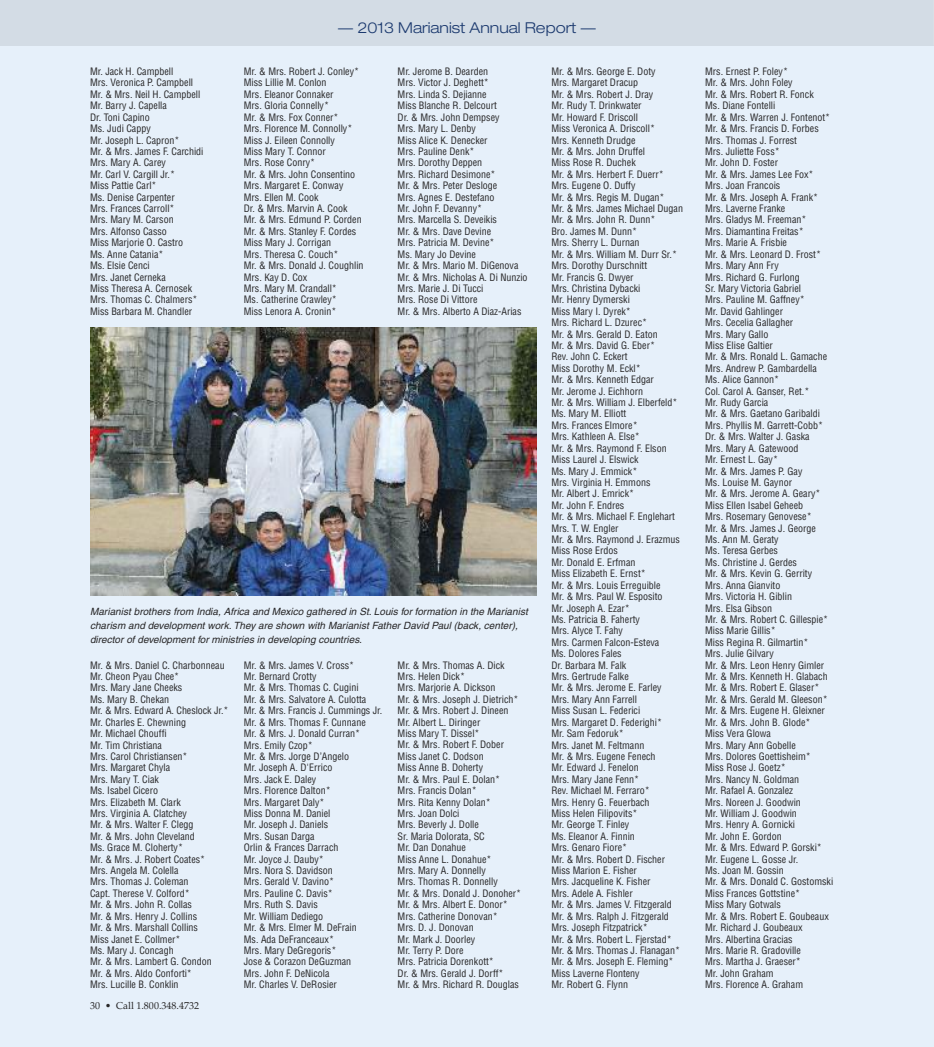
<style>
.page{position:relative;width:934px;height:1047px;background:#fff}
.page>*{position:absolute;margin:0;border:0;box-sizing:border-box;transform-origin:0 0}
.t1{font:300 expanded 15px "Helvetica Neue";color:#1c3a6f}
.t2{font:condensed 10px/11.4px "Helvetica";color:#272627}
.t3{font:italic 10px/13.8px "Helvetica";letter-spacing:.005em;color:#272627}
.t4{font:10px "Palatino";color:#272627}
</style>
<div class="page">
<div style="left:0;top:0;width:934px;height:1046px;background:#e6f0fa"></div>
<div style="left:0;top:0;width:934px;height:45px;background:#d3dce5"></div>
<img style="left:90px;top:327px;width:446px;height:268px">
<h1 class="t1" style="left:338px;top:23px;width:259px">— 2013 Marianist Annual Report —</h1>
<p class="t2" style="left:90px;top:66px;width:115px">Mr. Jack H. Campbell<br>Mrs. Veronica P. Campbell<br>Mr. &amp; Mrs. Neil H. Campbell<br>Mr. Barry J. Capella<br>Dr. Toni Capino<br>Ms. Judi Cappy<br>Mr. Joseph L. Capron*<br>Mr. &amp; Mrs. James F. Carchidi<br>Mrs. Mary A. Carey<br>Mr. Carl V. Cargill Jr.*<br>Miss Pattie Carl*<br>Ms. Denise Carpenter<br>Mrs. Frances Carroll*<br>Mrs. Mary M. Carson<br>Mrs. Alfonso Casso<br>Miss Marjorie O. Castro<br>Ms. Anne Catania*<br>Ms. Elsie Cenci<br>Mrs. Janet Cerneka<br>Miss Theresa A. Cernosek<br>Mrs. Thomas C. Chalmers*<br>Miss Barbara M. Chandler</p>
<p class="t2" style="left:244px;top:66px;width:121px">Mr. &amp; Mrs. Robert J. Conley*<br>Miss Lillie M. Conlon<br>Mrs. Eleanor Connaker<br>Mrs. Gloria Connelly*<br>Mr. &amp; Mrs. Fox Conner*<br>Mrs. Florence M. Connolly*<br>Miss J. Eileen Connolly<br>Miss Mary T. Connor<br>Mrs. Rose Conry*<br>Mr. &amp; Mrs. John Consentino<br>Mrs. Margaret E. Conway<br>Mrs. Ellen M. Cook<br>Dr. &amp; Mrs. Marvin A. Cook<br>Mr. &amp; Mrs. Edmund P. Corden<br>Mr. &amp; Mrs. Stanley F. Cordes<br>Miss Mary J. Corrigan<br>Mrs. Theresa C. Couch*<br>Mr. &amp; Mrs. Donald J. Coughlin<br>Mrs. Kay D. Cox<br>Mrs. Mary M. Crandall*<br>Ms. Catherine Crawley*<br>Miss Lenora A. Cronin*</p>
<p class="t2" style="left:397px;top:66px;width:131px">Mr. Jerome B. Dearden<br>Mrs. Victor J. Deghett*<br>Mrs. Linda S. Dejianne<br>Miss Blanche R. Delcourt<br>Dr. &amp; Mrs. John Dempsey<br>Mrs. Mary L. Denby<br>Miss Alice K. Denecker<br>Mrs. Pauline Denk*<br>Mrs. Dorothy Deppen<br>Mrs. Richard Desimone*<br>Mr. &amp; Mrs. Peter Desloge<br>Mrs. Agnes E. Destefano<br>Mr. John F. Devanny*<br>Mrs. Marcella S. Deveikis<br>Mr. &amp; Mrs. Dave Devine<br>Mrs. Patricia M. Devine*<br>Ms. Mary Jo Devine<br>Mr. &amp; Mrs. Mario M. DiGenova<br>Mr. &amp; Mrs. Nicholas A. Di Nunzio<br>Mrs. Marie J. Di Tucci<br>Mrs. Rose Di Vittore<br>Mr. &amp; Mrs. Alberto A Diaz-Arias</p>
<p class="t3" style="left:90px;top:605px;width:439px">Marianist brothers from India, Africa and Mexico gathered in St. Louis for formation in the Marianist charism and development work. They are shown with Marianist Father David Paul (back, center), director of development for ministries in developing countries.</p>
<p class="t2" style="left:90px;top:660px;width:140px">Mr. &amp; Mrs. Daniel C. Charbonneau<br>Mr. Cheon Pyau Chee*<br>Mrs. Mary Jane Cheeks<br>Ms. Mary B. Chekan<br>Mr. &amp; Mrs. Edward A. Cheslock Jr.*<br>Mr. Charles E. Chewning<br>Mr. Michael Chouffi<br>Mr. Tim Christiana<br>Mrs. Carol Christiansen*<br>Mrs. Margaret Chyla<br>Mrs. Mary T. Ciak<br>Ms. Isabel Cicero<br>Mrs. Elizabeth M. Clark<br>Mrs. Virginia A. Clatchey<br>Mr. &amp; Mrs. Walter F. Clegg<br>Mr. &amp; Mrs. John Cleveland<br>Ms. Grace M. Cloherty*<br>Mr. &amp; Mrs. J. Robert Coates*<br>Mrs. Angela M. Colella<br>Mrs. Thomas J. Coleman<br>Capt. Therese V. Colford*<br>Mr. &amp; Mrs. John R. Collas<br>Mr. &amp; Mrs. Henry J. Collins<br>Mr. &amp; Mrs. Marshall Collins<br>Miss Janet E. Collmer*<br>Ms. Mary J. Concagh<br>Mr. &amp; Mrs. Lambert G. Condon<br>Mr. &amp; Mrs. Aldo Conforti*<br>Mrs. Lucille B. Conklin</p>
<p class="t4" style="left:90px;top:1001px;width:110px">30 • Call 1.800.348.4732</p>
<p class="t2" style="left:244px;top:660px;width:140px">Mr. &amp; Mrs. James V. Cross*<br>Mr. Bernard Crotty<br>Mr. &amp; Mrs. Thomas C. Cugini<br>Mr. &amp; Mrs. Salvatore A. Culotta<br>Mr. &amp; Mrs. Francis J. Cummings Jr.<br>Mr. &amp; Mrs. Thomas F. Cunnane<br>Mr. &amp; Mrs. J. Donald Curran*<br>Mrs. Emily Czop*<br>Mr. &amp; Mrs. Jorge D’Angelo<br>Mr. Joseph A. D'Errico<br>Mrs. Jack E. Daley<br>Mrs. Florence Dalton*<br>Mrs. Margaret Daly*<br>Miss Donna M. Daniel<br>Mr. Joseph J. Daniels<br>Mrs. Susan Darga<br>Orlin &amp; Frances Darrach<br>Mr. Joyce J. Dauby*<br>Mrs. Nora S. Davidson<br>Mrs. Gerald V. Davino*<br>Mrs. Pauline C. Davis*<br>Mrs. Ruth S. Davis<br>Mr. William Dediego<br>Mr. &amp; Mrs. Elmer M. DeFrain<br>Ms. Ada DeFranceaux*<br>Mrs. Mary DeGregoris*<br>Jose &amp; Corazon DeGuzman<br>Mrs. John F. DeNicola<br>Mr. Charles V. DeRosier</p>
<p class="t2" style="left:397px;top:660px;width:125px">Mr. &amp; Mrs. Thomas A. Dick<br>Mrs. Helen Dick*<br>Mrs. Marjorie A. Dickson<br>Mr. &amp; Mrs. Joseph J. Dietrich*<br>Mr. &amp; Mrs. Robert J. Dineen<br>Mr. Albert L. Diringer<br>Miss Mary T. Dissel*<br>Mr. &amp; Mrs. Robert F. Dober<br>Miss Janet C. Dodson<br>Miss Anne B. Doherty<br>Mr. &amp; Mrs. Paul E. Dolan*<br>Mrs. Francis Dolan*<br>Mrs. Rita Kenny Dolan*<br>Mrs. Joan Dolci<br>Mrs. Beverly J. Dolle<br>Sr. Maria Dolorata, SC<br>Mr. Dan Donahue<br>Miss Anne L. Donahue*<br>Mrs. Mary A. Donnelly<br>Mrs. Thomas R. Donnelly<br>Mr. &amp; Mrs. Donald J. Donoher*<br>Mr. &amp; Mrs. Albert E. Donor*<br>Mrs. Catherine Donovan*<br>Mrs. D. J. Donovan<br>Mr. Mark J. Doorley<br>Mr. Terry P. Dore<br>Mrs. Patricia Dorenkott*<br>Dr. &amp; Mrs. Gerald J. Dorff*<br>Mr. &amp; Mrs. Richard R. Douglas</p>
<p class="t2" style="left:551px;top:66px;width:133px">Mr. &amp; Mrs. George E. Doty<br>Mrs. Margaret Dracup<br>Mr. &amp; Mrs. Robert J. Dray<br>Mr. Rudy T. Drinkwater<br>Mr. Howard F. Driscoll<br>Miss Veronica A. Driscoll*<br>Mrs. Kenneth Drudge<br>Mr. &amp; Mrs. John Druffel<br>Miss Rose R. Duchek<br>Mr. &amp; Mrs. Herbert F. Duerr*<br>Mrs. Eugene O. Duffy<br>Mr. &amp; Mrs. Regis M. Dugan*<br>Mr. &amp; Mrs. James Michael Dugan<br>Mr. &amp; Mrs. John R. Dunn*<br>Bro. James M. Dunn*<br>Mrs. Sherry L. Durnan<br>Mr. &amp; Mrs. William M. Durr Sr.*<br>Mrs. Dorothy Durschnitt<br>Mr. Francis G. Dwyer<br>Mrs. Christina Dybacki<br>Mr. Henry Dymerski<br>Miss Mary I. Dyrek*<br>Mrs. Richard L. Dzurec*<br>Mr. &amp; Mrs. Gerald D. Eaton<br>Mr. &amp; Mrs. David G. Eber*<br>Rev. John C. Eckert<br>Miss Dorothy M. Eckl*<br>Mr. &amp; Mrs. Kenneth Edgar<br>Mr. Jerome J. Eichhorn<br>Mr. &amp; Mrs. William J. Elberfeld*<br>Ms. Mary M. Elliott<br>Mrs. Frances Elmore*<br>Mrs. Kathleen A. Else*<br>Mr. &amp; Mrs. Raymond F. Elson<br>Miss Laurel J. Elswick<br>Ms. Mary J. Emmick*<br>Mrs. Virginia H. Emmons<br>Mr. Albert J. Emrick*<br>Mr. John F. Endres<br>Mr. &amp; Mrs. Michael F. Englehart<br>Mrs. T. W. Engler<br>Mr. &amp; Mrs. Raymond J. Erazmus<br>Miss Rose Erdos<br>Mr. Donald E. Erfman<br>Miss Elizabeth E. Ernst*<br>Mr. &amp; Mrs. Louis Erreguible<br>Mr. &amp; Mrs. Paul W. Esposito<br>Mr. Joseph A. Ezar*<br>Ms. Patricia B. Faherty<br>Mrs. Alyce T. Fahy<br>Mrs. Carmen Falcon-Esteva<br>Ms. Dolores Fales<br>Dr. Barbara M. Falk<br>Mrs. Gertrude Falke<br>Mr. &amp; Mrs. Jerome E. Farley<br>Mrs. Mary Ann Farrell<br>Miss Susan L. Federici<br>Mrs. Margaret D. Federighi*<br>Mr. Sam Fedoruk*<br>Mrs. Janet M. Feltmann<br>Mr. &amp; Mrs. Eugene Fenech<br>Mr. Edward J. Fenelon<br>Mrs. Mary Jane Fenn*<br>Rev. Michael M. Ferraro*<br>Mrs. Henry G. Feuerbach<br>Miss Helen Filipovits*<br>Mr. George T. Finley<br>Ms. Eleanor A. Finnin<br>Mrs. Genaro Fiore*<br>Mr. &amp; Mrs. Robert D. Fischer<br>Miss Marion E. Fisher<br>Mrs. Jacqueline K. Fisher<br>Mrs. Adele A. Fishler<br>Mr. &amp; Mrs. James V. Fitzgerald<br>Mr. &amp; Mrs. Ralph J. Fitzgerald<br>Mrs. Joseph Fitzpatrick*<br>Mr. &amp; Mrs. Robert L. Fjerstad*<br>Mr. &amp; Mrs. Thomas J. Flanagan*<br>Mr. &amp; Mrs. Joseph E. Fleming*<br>Miss Laverne Flonteny<br>Mr. Robert G. Flynn</p>
<p class="t2" style="left:705px;top:66px;width:130px">Mrs. Ernest P. Foley*<br>Mr. &amp; Mrs. John Foley<br>Mr. &amp; Mrs. Robert R. Fonck<br>Ms. Diane Fontelli<br>Mr. &amp; Mrs. Warren J. Fontenot*<br>Mr. &amp; Mrs. Francis D. Forbes<br>Mrs. Thomas J. Forrest<br>Mrs. Juliette Foss*<br>Mr. John D. Foster<br>Mr. &amp; Mrs. James Lee Fox*<br>Mrs. Joan Francois<br>Mr. &amp; Mrs. Joseph A. Frank*<br>Mrs. Laverne Franke<br>Mrs. Gladys M. Freeman*<br>Mrs. Diamantina Freitas*<br>Mrs. Marie A. Frisbie<br>Mr. &amp; Mrs. Leonard D. Frost*<br>Mrs. Mary Ann Fry<br>Mrs. Richard G. Furlong<br>Sr. Mary Victoria Gabriel<br>Mrs. Pauline M. Gaffney*<br>Mr. David Gahlinger<br>Mrs. Cecelia Gallagher<br>Mrs. Mary Gallo<br>Miss Elise Galtier<br>Mr. &amp; Mrs. Ronald L. Gamache<br>Mrs. Andrew P. Gambardella<br>Ms. Alice Gannon*<br>Col. Carol A. Ganser, Ret.*<br>Mr. Rudy Garcia<br>Mr. &amp; Mrs. Gaetano Garibaldi<br>Mrs. Phyllis M. Garrett-Cobb*<br>Dr. &amp; Mrs. Walter J. Gaska<br>Mrs. Mary A. Gatewood<br>Mr. Ernest L. Gay*<br>Mr. &amp; Mrs. James P. Gay<br>Ms. Louise M. Gaynor<br>Mr. &amp; Mrs. Jerome A. Geary*<br>Miss Ellen Isabel Geheeb<br>Mrs. Rosemary Genovese*<br>Mr. &amp; Mrs. James J. George<br>Ms. Ann M. Geraty<br>Ms. Teresa Gerbes<br>Ms. Christine J. Gerdes<br>Mr. &amp; Mrs. Kevin G. Gerrity<br>Mrs. Anna Gianvito<br>Mrs. Victoria H. Giblin<br>Mrs. Elsa Gibson<br>Mr. &amp; Mrs. Robert C. Gillespie*<br>Miss Marie Gillis*<br>Miss Regina R. Gilmartin*<br>Mrs. Julie Gilvary<br>Mr. &amp; Mrs. Leon Henry Gimler<br>Mr. &amp; Mrs. Kenneth H. Glabach<br>Mr. &amp; Mrs. Robert E. Glaser*<br>Mr. &amp; Mrs. Gerald M. Gleeson*<br>Mr. &amp; Mrs. Eugene H. Gleixner<br>Mr. &amp; Mrs. John B. Glode*<br>Miss Vera Glowa<br>Mrs. Mary Ann Gobelle<br>Mrs. Dolores Goettisheim*<br>Miss Rose J. Goetz*<br>Mrs. Nancy N. Goldman<br>Mr. Rafael A. Gonzalez<br>Mrs. Noreen J. Goodwin<br>Mr. William J. Goodwin<br>Mrs. Henry A. Gornicki<br>Mr. John E. Gordon<br>Mr. &amp; Mrs. Edward P. Gorski*<br>Mr. Eugene L. Gosse Jr.<br>Ms. Joan M. Gossin<br>Mr. &amp; Mrs. Donald C. Gostomski<br>Miss Frances Gottstine*<br>Miss Mary Gotwals<br>Mr. &amp; Mrs. Robert E. Goubeaux<br>Mr. Richard J. Goubeaux<br>Mrs. Albertina Gracias<br>Mrs. Marie R. Gradoville<br>Mrs. Martha J. Graeser*<br>Mr. John Graham<br>Mrs. Florence A. Graham</p>
</div>
